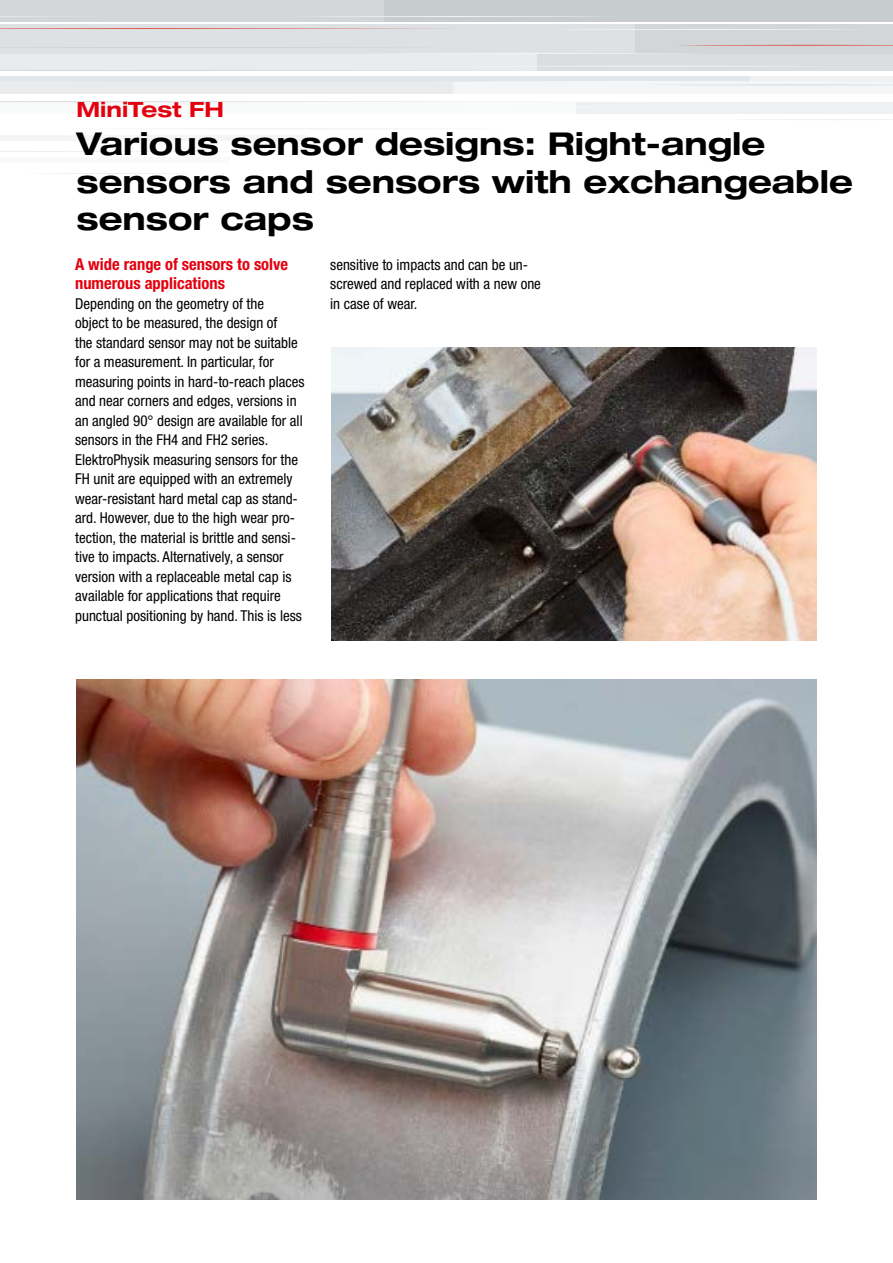
<style>
.page{position:relative;width:893px;height:1263px;background:#fff}
.page>*{position:absolute;margin:0;border:0;box-sizing:border-box;transform-origin:0 0}
.t1{font:700 expanded 31.5px/37.8px "Helvetica Neue LT Std";color:#000}
.t2{font:700 expanded 21px "Helvetica Neue LT Std";color:#e3000f}
.t3{font:700 condensed 16.5px/19.5px "Helvetica Neue LT Std";color:#e3000f}
.t4{font:condensed 15px/19.5px "Helvetica Neue LT Std";color:#000}
</style>
<div class="page">
<div style="left:0;top:0;width:384px;height:21px;background:#d2d6d9"></div>
<div style="left:0;top:53px;width:538px;height:18px;background:#e9ebec"></div>
<div style="left:0;top:102px;width:577px;height:12px;background:#f9fafa"></div>
<div style="left:577px;top:102px;width:316px;height:12px;background:#eef0f1"></div>
<div style="left:452px;top:82px;width:441px;height:12px;background:#f4f5f6"></div>
<div style="left:0;top:82px;width:452px;height:12px;background:#e9ebec"></div>
<div style="left:0;top:135px;width:306px;height:6px;background:#f4f5f6"></div>
<div style="left:0;top:157px;width:230px;height:6px;background:#f9fafa"></div>
<div style="left:0;top:76px;width:751px;height:6px;background:#e3e6e8"></div>
<div style="left:0;top:24px;width:636px;height:29px;background:#dde1e3"></div>
<div style="left:384px;top:0;width:509px;height:21px;background:#c7cccf"></div>
<div style="left:538px;top:53px;width:355px;height:18px;background:#dadee0"></div>
<div style="left:751px;top:76px;width:142px;height:6px;background:#eef0f1"></div>
<div style="left:636px;top:24px;width:257px;height:29px;background:#d2d6d9"></div>
<hr style="left:0;top:16px;width:117px;height:1px;background:#fff">
<hr style="left:0;top:82px;width:153px;height:1px;background:#fff">
<svg style="left:580px;top:29px;width:265px;height:1px"></svg>
<svg style="left:317px;top:16px;width:279px;height:1px"></svg>
<svg style="left:0;top:66px;width:772px;height:5px"></svg>
<svg style="left:0;top:101px;width:577px;height:5px"></svg>
<hr style="left:0;top:151px;width:366px;height:1px;background:#e3e6e8">
<svg style="left:45px;top:173px;width:131px;height:1px"></svg>
<svg style="left:0;top:28px;width:451px;height:1px"></svg>
<svg style="left:452px;top:81px;width:441px;height:5px"></svg>
<svg style="left:10px;top:45px;width:883px;height:9px"></svg>
<svg style="left:748px;top:119px;width:145px;height:1px"></svg>
<img style="left:77px;top:679px;width:739px;height:520px">
<img style="left:332px;top:348px;width:484px;height:292px">
<h2 class="t2" style="left:77px;top:96px;width:149px">MiniTest FH</h2>
<h1 class="t1" style="left:77px;top:124px;width:778px">Various sensor designs: Right-angle sensors and sensors with exchangeable sensor caps</h1>
<p class="t3" style="left:75px;top:254px;width:215px">A wide range of sensors to solve numerous applications</p>
<p class="t4" style="left:75px;top:294px;width:231px">Depending on the geometry of the<br>object to be measured, the design of<br>the standard sensor may not be suitable for a measurement. In particular, for measuring points in hard-to-reach places and near corners and edges, versions in an angled 90° design are available for all sensors in the FH4 and FH2 series.<br>ElektroPhysik measuring sensors for the FH unit are equipped with an extremely wear-resistant hard metal cap as stand&shy;ard. However, due to the high wear pro&shy;tection, the material is brittle and sensi&shy;tive to impacts. Alternatively, a sensor version with a replaceable metal cap is available for applications that require punctual positioning by hand. This is less</p>
<p class="t4" style="left:330px;top:255px;width:212px">sensitive to impacts and can be un&shy;screwed and replaced with a new one in case of wear.</p>
</div>
